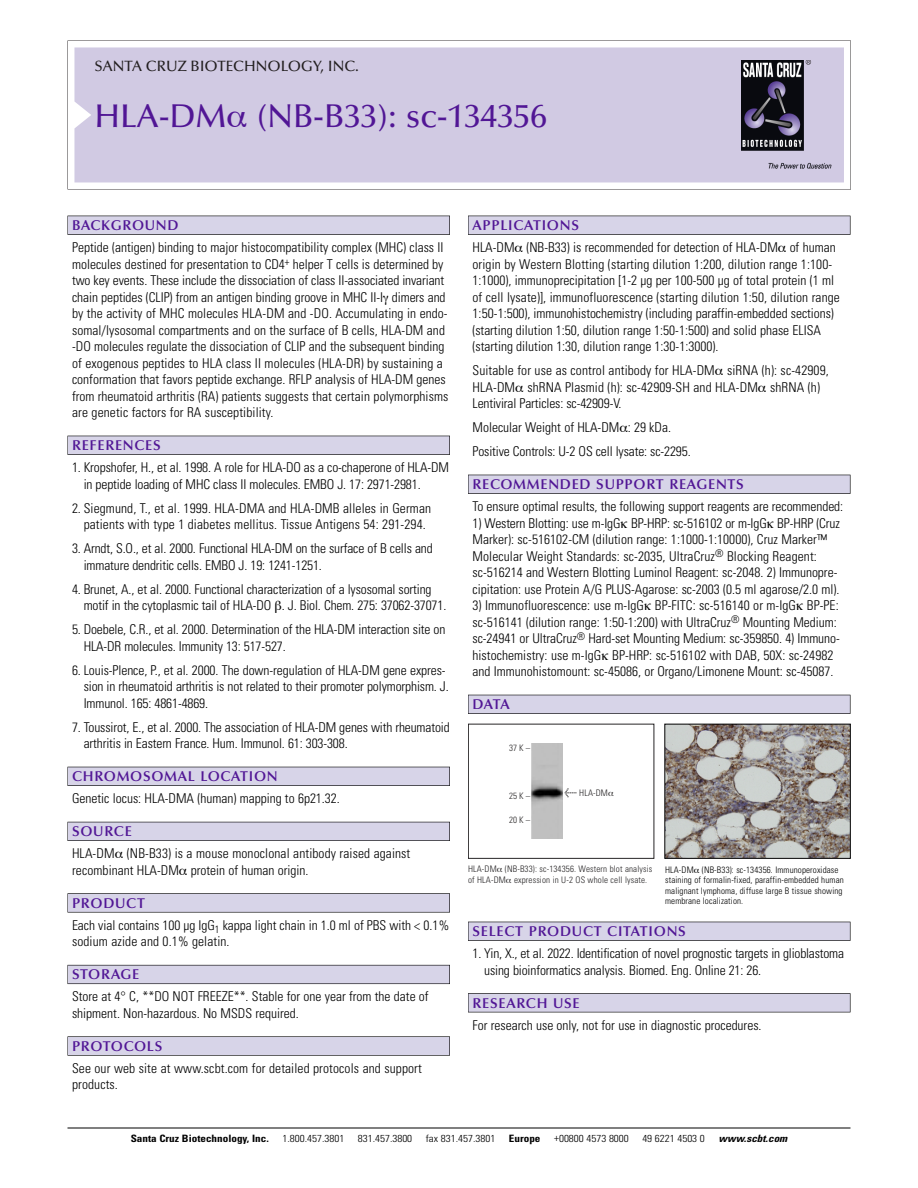
<style>
.page{position:relative;width:918px;height:1188px;background:#fff}
.page>*{position:absolute;margin:0;border:0;box-sizing:border-box;transform-origin:0 0}
.t1{font:500 33px "Optima";color:#511695}
.t2{font:500 15px "Optima";color:#231f20}
.t3{font:600 14.25px "Optima";letter-spacing:.05em;color:#511695}
.t4{font:300 condensed 13.5px/16.5px "Univers";color:#000}
.t5{font:300 condensed 10.2px "Univers";color:#000;scale:1.1 1}
.t6{font:700 condensed 10.2px "Univers";color:#000;scale:1.1 1}
.t7{font:italic 700 condensed 10.2px "Univers";color:#000;scale:1.1 1}
.t8{font:300 condensed 9px/10.5px "Univers";letter-spacing:.015em;color:#000}
.t9{font:300 condensed 9px/10.5px "Univers";letter-spacing:.015em;color:#272526}
.s1{font-family:"Meta Plus";font-weight:400;font-stretch:normal;font-size:10.5px}
</style>
<div class="page">
<svg style="left:68px;top:40px;width:783px;height:149px"></svg>
<div style="left:74px;top:47px;width:770px;height:135px;background:#d1cae3"></div>
<img style="left:741px;top:60px;width:90px;height:108px">
<div style="left:68px;top:216px;width:382px;height:19px;background:#535256"></div>
<div style="left:68px;top:216px;width:381px;height:18px;background:#d7d4e8"></div>
<div style="left:68px;top:436px;width:382px;height:19px;background:#525156"></div>
<div style="left:68px;top:436px;width:381px;height:18px;background:#d7d4e8"></div>
<div style="left:68px;top:767px;width:382px;height:19px;background:#515057"></div>
<div style="left:68px;top:767px;width:381px;height:18px;background:#d7d4e8"></div>
<div style="left:68px;top:822px;width:382px;height:19px;background:#535259"></div>
<div style="left:68px;top:822px;width:381px;height:18px;background:#d7d4e8"></div>
<svg style="left:68px;top:893px;width:382px;height:20px"></svg>
<div style="left:68px;top:894px;width:381px;height:18px;background:#d7d4e8"></div>
<div style="left:68px;top:965px;width:382px;height:19px;background:#64626c"></div>
<div style="left:68px;top:965px;width:381px;height:18px;background:#d7d4e8"></div>
<div style="left:68px;top:1036px;width:382px;height:20px;background:#636364"></div>
<div style="left:68px;top:1037px;width:381px;height:18px;background:#d7d4e8"></div>
<div style="left:468px;top:216px;width:382px;height:19px;background:#535256"></div>
<div style="left:468px;top:216px;width:382px;height:18px;background:#d7d4e8"></div>
<div style="left:468px;top:475px;width:382px;height:19px;background:#525156"></div>
<div style="left:468px;top:475px;width:382px;height:18px;background:#d7d4e8"></div>
<div style="left:468px;top:695px;width:382px;height:19px;background:#515057"></div>
<div style="left:468px;top:695px;width:382px;height:18px;background:#d7d4e8"></div>
<div style="left:468px;top:922px;width:382px;height:19px;background:#525156"></div>
<div style="left:468px;top:922px;width:382px;height:18px;background:#d7d4e8"></div>
<div style="left:468px;top:993px;width:382px;height:19px;background:#545357"></div>
<div style="left:468px;top:994px;width:382px;height:18px;background:#d7d4e8"></div>
<hr style="left:68px;top:1128px;width:782px;height:1px;background:#000">
<img style="left:666px;top:726px;width:183px;height:131px">
<div style="left:664px;top:724px;width:187px;height:135px;border:1px solid #000"></div>
<div style="left:468px;top:724px;width:186px;height:135px;border:1px solid #272526"></div>
<img style="left:531px;top:743px;width:31px;height:95px">
<svg style="left:228px;top:112px;width:18px;height:16px"></svg>
<p class="t2" style="left:94px;top:60px;width:266px">SANTA CRUZ BIOTECHNOLOGY, INC.</p>
<p class="t1" style="left:94px;top:102px;width:454px">HLA-DM (NB-B33): sc-134356</p>
<p class="t3" style="left:72px;top:219px;width:108px">BACKGROUND</p>
<p class="t4" style="left:72px;top:240px;width:378px">Peptide (antigen) binding to major histocompatibility complex (MHC) class II molecules destined for presentation to CD4<sup>+</sup> helper T cells is determined by two key events. These include the dissociation of class II-associated invariant chain peptides (CLIP) from an antigen binding groove in MHC II-I dimers and by the activity of MHC molecules HLA-DM and -DO. Accumulating in endo&shy;somal/lysosomal compartments and on the surface of B cells, HLA-DM and -DO molecules regulate the dissociation of CLIP and the subsequent binding of exogenous peptides to HLA class II molecules (HLA-DR) by sustaining a conformation that favors peptide exchange. RFLP analysis of HLA-DM genes from rheumatoid arthritis (RA) patients suggests that certain polymorphisms are genetic factors for RA susceptibility.</p>
<p class="t3" style="left:72px;top:439px;width:90px">REFERENCES</p>
<p class="t4" style="left:84px;top:460px;width:367px;text-indent:-12px">1. Kropshofer, H., et al. 1998. A role for HLA-DO as a co-chaperone of HLA-DM in peptide loading of MHC class II molecules. EMBO J. 17: 2971-2981.</p>
<p class="t4" style="left:72px;top:501px;width:361px;text-align:center">2. Siegmund, T., et al. 1999. HLA-DMA and HLA-DMB alleles in German patients with type 1 diabetes mellitus. Tissue Antigens 54: 291-294.</p>
<p class="t4" style="left:84px;top:541px;width:351px;text-indent:-12px">3. Arndt, S.O., et al. 2000. Functional HLA-DM on the surface of B cells and immature dendritic cells. EMBO J. 19: 1241-1251.</p>
<p class="t4" style="left:84px;top:582px;width:364px;text-indent:-12px">4. Brunet, A., et al. 2000. Functional characterization of a lysosomal sorting motif in the cytoplasmic tail of HLA-DO . J. Biol. Chem. 275: 37062-37071.</p>
<p class="t4" style="left:84px;top:622px;width:363px;text-indent:-12px">5. Doebele, C.R., et al. 2000. Determination of the HLA-DM interaction site on<br>HLA-DR molecules. Immunity 13: 517-527.</p>
<p class="t4" style="left:84px;top:663px;width:367px;text-indent:-12px">6. Louis-Plence, P., et al. 2000. The down-regulation of HLA-DM gene expres&shy;sion in rheumatoid arthritis is not related to their promoter polymorphism. J.<br>Immunol. 165: 4861-4869.</p>
<p class="t4" style="left:84px;top:720px;width:368px;text-indent:-12px">7. Toussirot, E., et al. 2000. The association of HLA-DM genes with rheumatoid arthritis in Eastern France. Hum. Immunol. 61: 303-308.</p>
<p class="t3" style="left:72px;top:770px;width:207px">CHROMOSOMAL LOCATION</p>
<p class="t4" style="left:72px;top:792px;width:269px">Genetic locus: HLA-DMA (human) mapping to 6p21.32.</p>
<p class="t3" style="left:72px;top:825px;width:61px">SOURCE</p>
<p class="t4" style="left:72px;top:847px;width:340px">HLA-DM (NB-B33) is a mouse monoclonal antibody raised against recombinant HLA-DM protein of human origin.</p>
<p class="t3" style="left:72px;top:897px;width:74px">PRODUCT</p>
<p class="t4" style="left:72px;top:918px;width:379px">Each vial contains 100 µg IgG<sub>1</sub> kappa light chain in 1.0 ml of PBS with &lt; 0.1% sodium azide and 0.1% gelatin.</p>
<p class="t3" style="left:72px;top:969px;width:69px">STORAGE</p>
<p class="t4" style="left:72px;top:990px;width:358px">Store at 4° C, **DO NOT FREEZE**. Stable for one year from the date of shipment. Non-hazardous. No MSDS required.</p>
<p class="t3" style="left:72px;top:1040px;width:92px">PROTOCOLS</p>
<p class="t4" style="left:72px;top:1061px;width:351px">See our web site at www.scbt.com for detailed protocols and support products.</p>
<p class="t3" style="left:473px;top:219px;width:108px">APPLICATIONS</p>
<p class="t4" style="left:473px;top:240px;width:369px">HLA-DM (NB-B33) is recommended for detection of HLA-DM of human origin by Western Blotting (starting dilution 1:200, dilution range 1:100- 1:1000), immunoprecipitation [1-2 µg per 100-500 µg of total protein (1 ml of cell lysate)], immunofluorescence (starting dilution 1:50, dilution range 1:50-1:500), immunohistochemistry (including paraffin-embedded sections) (starting dilution 1:50, dilution range 1:50-1:500) and solid phase ELISA (starting dilution 1:30, dilution range 1:30-1:3000).</p>
<p class="t4" style="left:473px;top:363px;width:358px">Suitable for use as control antibody for HLA-DM siRNA (h): sc-42909,<br>HLA-DM shRNA Plasmid (h): sc-42909-SH and HLA-DM shRNA (h)<br>Lentiviral Particles: sc-42909-V.</p>
<p class="t4" style="left:473px;top:420px;width:200px">Molecular Weight of HLA-DM : 29 kDa.</p>
<p class="t4" style="left:473px;top:444px;width:220px">Positive Controls: U-2 OS cell lysate: sc-2295.</p>
<p class="t3" style="left:473px;top:478px;width:273px">RECOMMENDED SUPPORT REAGENTS</p>
<p class="t4" style="left:473px;top:499px;width:372px">To ensure optimal results, the following support reagents are recommended:</p>
<p class="t4" style="left:473px;top:516px;width:369px">1) Western Blotting: use m-IgG BP-HRP: sc-516102 or m-IgG BP-HRP (Cruz Marker): sc-516102-CM (dilution range: 1:1000-1:10000), Cruz Marker™ Molecular Weight Standards: sc-2035, UltraCruz<sup>®</sup> Blocking Reagent: sc-516214 and Western Blotting Luminol Reagent: sc-2048. 2) Immunopre&shy;cipitation: use Protein A/G PLUS-Agarose: sc-2003 (0.5 ml agarose/2.0 ml).</p>
<p class="t4" style="left:473px;top:598px;width:369px">3) Immunofluorescence: use m-IgG BP-FITC: sc-516140 or m-IgG BP-PE: sc-516141 (dilution range: 1:50-1:200) with UltraCruz<sup>®</sup> Mounting Medium: sc-24941 or UltraCruz<sup>®</sup> Hard-set Mounting Medium: sc-359850. 4) Immuno&shy;histochemistry: use m-IgG BP-HRP: sc-516102 with DAB, 50X: sc-24982 and Immunohistomount: sc-45086, or Organo/Limonene Mount: sc-45087.</p>
<p class="t3" style="left:473px;top:698px;width:39px">DATA</p>
<p class="t9" style="left:509px;top:743px;width:22px">37 K –</p>
<p class="t9" style="left:509px;top:791px;width:22px">25 K –</p>
<p class="t9" style="left:509px;top:815px;width:22px">20 K –</p>
<p class="t9" style="left:565px;top:788px;width:45px"><span class="s1">&lt;</span> HLA-DM</p>
<p class="t9" style="left:468px;top:865px;width:186px">HLA-DM (NB-B33): sc-134356. Western blot analysis of HLA-DM expression in U-2 OS whole cell lysate.</p>
<p class="t8" style="left:665px;top:865px;width:180px">HLA-DM (NB-B33): sc-134356. Immunoperoxidase staining of formalin-fixed, paraffin-embedded human malignant lymphoma, diffuse large B tissue showing membrane localization.</p>
<p class="t3" style="left:473px;top:925px;width:215px">SELECT PRODUCT CITATIONS</p>
<p class="t4" style="left:484px;top:946px;width:361px;text-indent:-12px">1. Yin, X., et al. 2022. Identification of novel prognostic targets in glioblastoma using bioinformatics analysis. Biomed. Eng. Online 21: 26.</p>
<p class="t3" style="left:473px;top:997px;width:109px">RESEARCH USE</p>
<p class="t4" style="left:473px;top:1018px;width:291px">For research use only, not for use in diagnostic procedures.</p>
<p class="t6" style="left:131px;top:1135px;width:127px">Santa Cruz Biotechnology, Inc.</p>
<p class="t5" style="left:282px;top:1135px;width:58px">1.800.457.3801</p>
<p class="t5" style="left:358px;top:1135px;width:51px">831.457.3800</p>
<p class="t5" style="left:426px;top:1135px;width:65px">fax 831.457.3801</p>
<p class="t6" style="left:509px;top:1135px;width:30px">Europe</p>
<p class="t5" style="left:554px;top:1135px;width:69px">+00800 4573 8000</p>
<p class="t5" style="left:642px;top:1135px;width:58px">49 6221 4503 0</p>
<p class="t7" style="left:719px;top:1135px;width:66px">www.scbt.com</p>
</div>
